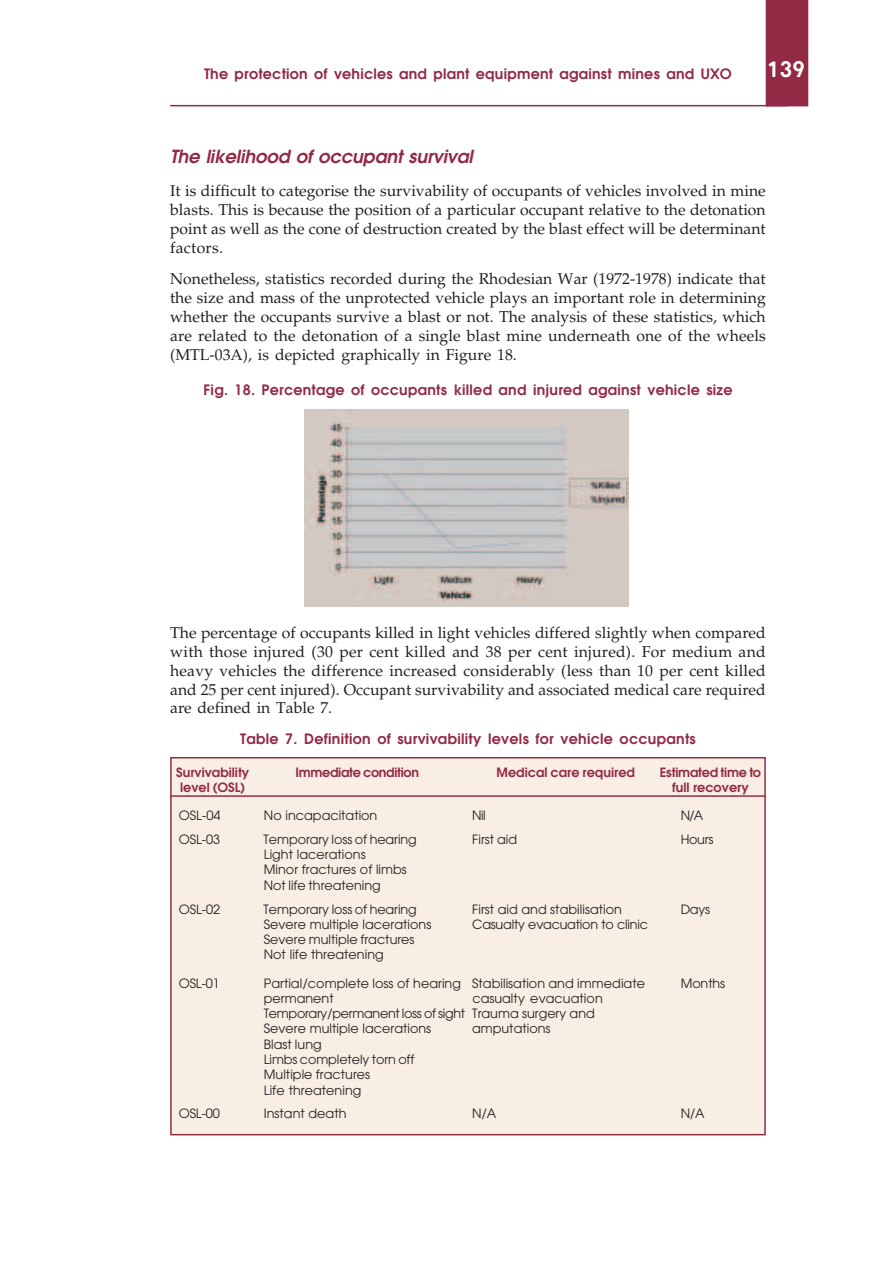
<style>
.page{position:relative;width:893px;height:1263px;background:#fff}
.page>*{position:absolute;margin:0;border:0;box-sizing:border-box;transform-origin:0 0}
.t1{font:700 21px "Atlanta";color:#fff}
.t2{font:italic 600 18px "Avant Garde";color:#922a46}
.t3{font:15.75px/18.9px "Palatino";color:#231f20;text-align:justify}
.t4{font:600 14.25px "Avant Garde";letter-spacing:.02em;color:#922a46}
.t5{font:12.75px/15.3px "Avant Garde";letter-spacing:.005em;color:#231f20}
.t6{font:600 12.75px "Avant Garde";color:#922a46}
.t7{font:12.75px "Avant Garde";letter-spacing:-.015em;color:#231f20}
.t8{font:600 12.75px "Avant Garde";letter-spacing:-.02em;color:#922a46}
</style>
<div class="page">
<hr style="left:170px;top:105px;width:617px;height:1px;background:#922a46">
<div style="left:765px;top:0;width:43px;height:106px;background:#922a46"></div>
<div style="left:170px;top:757px;width:595px;height:378px;background:#f8eee4;border:1px solid #922a46"></div>
<hr style="left:170px;top:795px;width:595px;height:2px;background:#922a46">
<img style="left:304px;top:409px;width:324px;height:197px">
<p class="t4" style="left:204px;top:69px;width:529px">The protection of vehicles and plant equipment against mines and UXO</p>
<h1 class="t1" style="left:767px;top:59px;width:39px">139</h1>
<p class="t2" style="left:170px;top:150px;width:307px">The likelihood of occupant survival</p>
<p class="t3" style="left:170px;top:183px;width:597px">It is difficult to categorise the survivability of occupants of vehicles involved in mine blasts. This is because the position of a particular occupant relative to the detonation point as well as the cone of destruction created by the blast effect will be determinant factors.</p>
<p class="t3" style="left:170px;top:271px;width:597px">Nonetheless, statistics recorded during the Rhodesian War (1972-1978) indicate that the size and mass of the unprotected vehicle plays an important role in determining whether the occupants survive a blast or not. The analysis of these statistics, which are related to the detonation of a single blast mine underneath one of the wheels (MTL-03A), is depicted graphically in Figure 18.</p>
<p class="t4" style="left:203px;top:384px;width:530px">Fig. 18. Percentage of occupants killed and injured against vehicle size</p>
<p class="t3" style="left:170px;top:625px;width:597px">The percentage of occupants killed in light vehicles differed slightly when compared with those injured (30 per cent killed and 38 per cent injured). For medium and heavy vehicles the difference increased considerably (less than 10 per cent killed and 25 per cent injured). Occupant survivability and associated medical care required are defined in Table 7.</p>
<p class="t4" style="left:240px;top:733px;width:457px">Table 7. Definition of survivability levels for vehicle occupants</p>
<p class="t6" style="left:176px;top:767px;width:75px">Survivability</p>
<p class="t8" style="left:295px;top:767px;width:125px">Immediate condition</p>
<p class="t6" style="left:496px;top:767px;width:140px">Medical care required</p>
<p class="t6" style="left:659px;top:767px;width:103px">Estimated time to</p>
<p class="t6" style="left:180px;top:783px;width:67px">level (OSL)</p>
<p class="t6" style="left:672px;top:783px;width:78px">full recovery</p>
<p class="t5" style="left:179px;top:809px;width:43px">OSL-04</p>
<p class="t5" style="left:264px;top:809px;width:115px">No incapacitation</p>
<p class="t5" style="left:472px;top:809px;width:15px">Nil</p>
<p class="t5" style="left:680px;top:809px;width:24px">N/A</p>
<p class="t5" style="left:179px;top:833px;width:43px">OSL-03</p>
<p class="t5" style="left:263px;top:833px;width:155px">Temporary loss of hearing</p>
<p class="t5" style="left:472px;top:833px;width:46px">First aid</p>
<p class="t5" style="left:680px;top:833px;width:34px">Hours</p>
<p class="t5" style="left:264px;top:848px;width:145px">Light lacerations<br>Minor fractures of limbs<br>Not life threatening</p>
<p class="t5" style="left:179px;top:902px;width:43px">OSL-02</p>
<p class="t5" style="left:263px;top:902px;width:155px">Temporary loss of hearing</p>
<p class="t5" style="left:472px;top:902px;width:151px">First aid and stabilisation</p>
<p class="t5" style="left:680px;top:902px;width:31px">Days</p>
<p class="t5" style="left:264px;top:918px;width:169px">Severe multiple lacerations</p>
<p class="t7" style="left:472px;top:919px;width:177px">Casualty evacuation to clinic</p>
<p class="t5" style="left:264px;top:933px;width:152px">Severe multiple fractures<br>Not life threatening</p>
<p class="t5" style="left:179px;top:976px;width:43px">OSL-01</p>
<p class="t5" style="left:264px;top:976px;width:383px">Partial/complete loss of hearing Stabilisation and immediate</p>
<p class="t5" style="left:680px;top:976px;width:46px">Months</p>
<p class="t5" style="left:264px;top:992px;width:71px">permanent</p>
<p class="t5" style="left:264px;top:992px;width:340px;text-indent:209px">casualty evacuation<br>Temporary/permanent loss of sight Trauma surgery and<br>Severe multiple lacerations</p>
<p class="t5" style="left:472px;top:1022px;width:80px">amputations</p>
<p class="t5" style="left:264px;top:1038px;width:152px">Blast lung<br>Limbs completely torn off<br>Multiple fractures<br>Life threatening</p>
<p class="t5" style="left:179px;top:1107px;width:43px">OSL-00</p>
<p class="t5" style="left:264px;top:1107px;width:84px">Instant death</p>
<p class="t5" style="left:472px;top:1107px;width:25px">N/A</p>
<p class="t5" style="left:680px;top:1107px;width:25px">N/A</p>
</div>
